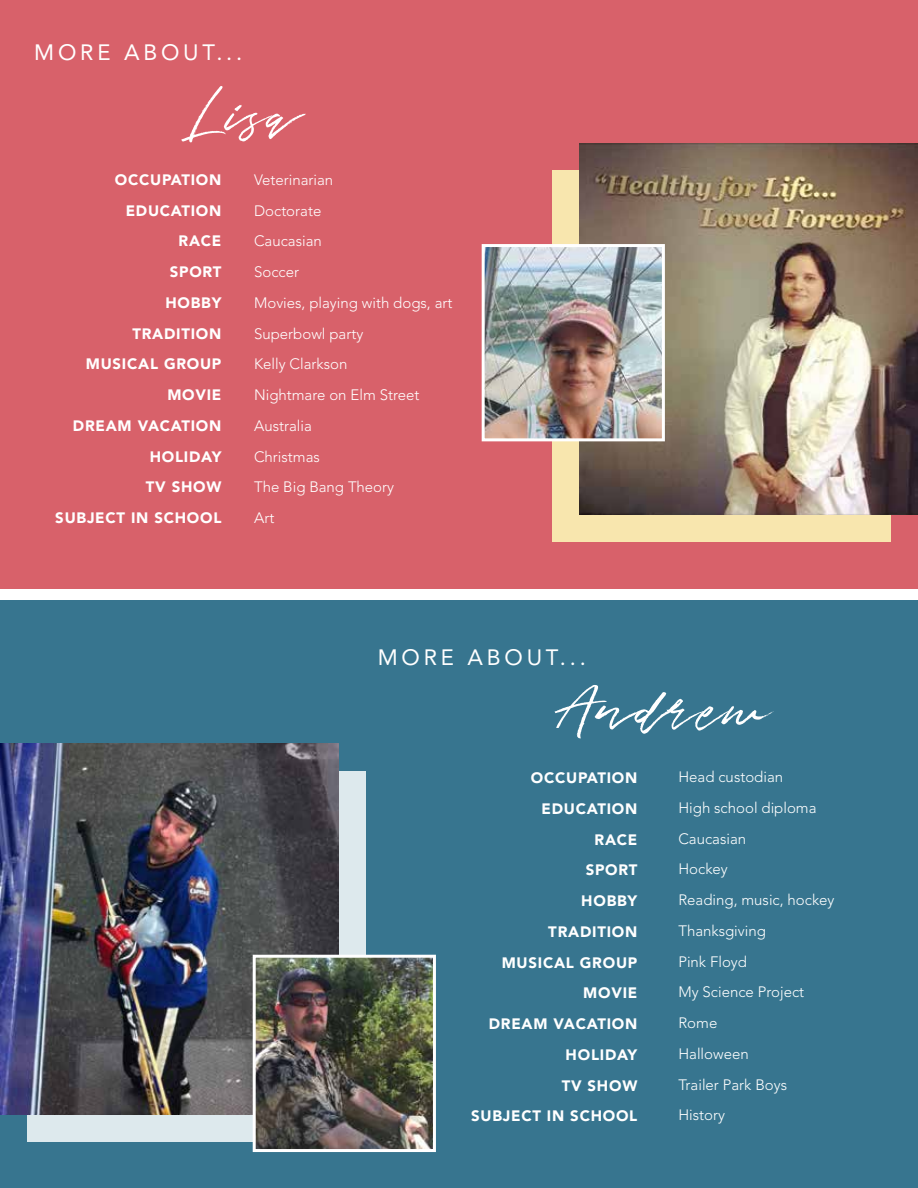
<style>
.page{position:relative;width:918px;height:1188px;background:#fff}
.page>*{position:absolute;margin:0;border:0;box-sizing:border-box;transform-origin:0 0}
.t1{font:106.5px "Riverside Avenue";color:#fff}
.t2{font:22.05px "Avenir LT Std";letter-spacing:.165em;color:#fff}
.t3{font:300 15px/30.8px "Avenir LT Std";color:#fff}
.t4{font:900 15px/30.8px "Avenir LT Std";letter-spacing:.05em;color:#fff;text-align:right}
</style>
<div class="page">
<div style="left:0;top:0;width:918px;height:588px;background:#d8616a"></div>
<div style="left:0;top:600px;width:918px;height:588px;background:#37758f"></div>
<div style="left:552px;top:171px;width:339px;height:371px;background:#f8e6ae"></div>
<div style="left:27px;top:771px;width:338px;height:370px;background:#dde9ed"></div>
<img style="left:579px;top:144px;width:339px;height:371px">
<img style="left:0;top:744px;width:339px;height:371px">
<img style="left:486px;top:248px;width:175px;height:189px">
<div style="left:482px;top:244px;width:183px;height:197px;border:3px solid #fff"></div>
<img style="left:257px;top:959px;width:175px;height:189px">
<div style="left:253px;top:955px;width:183px;height:197px;border:3px solid #fff"></div>
<h2 class="t2" style="left:34px;top:40px;width:210px">MORE ABOUT...</h2>
<h1 class="t1" style="left:193px;top:28px;width:108px">Lisa</h1>
<p class="t4" style="left:55px;top:164px;width:168px">OCCUPATION<br>EDUCATION<br>RACE<br>SPORT<br>HOBBY<br>TRADITION<br>MUSICAL GROUP<br>MOVIE<br>DREAM VACATION<br>HOLIDAY<br>TV SHOW<br>SUBJECT IN SCHOOL</p>
<p class="t3" style="left:254px;top:164px;width:200px">Veterinarian<br>Doctorate<br>Caucasian<br>Soccer<br>Movies, playing with dogs, art<br>Superbowl party<br>Kelly Clarkson<br>Nightmare on Elm Street<br>Australia<br>Christmas<br>The Big Bang Theory<br>Art</p>
<h2 class="t2" style="left:378px;top:644px;width:210px">MORE ABOUT...</h2>
<h1 class="t1" style="left:559px;top:624px;width:212px">Andrew</h1>
<p class="t4" style="left:471px;top:762px;width:168px">OCCUPATION<br>EDUCATION<br>RACE<br>SPORT<br>HOBBY<br>TRADITION<br>MUSICAL GROUP<br>MOVIE<br>DREAM VACATION<br>HOLIDAY<br>TV SHOW<br>SUBJECT IN SCHOOL</p>
<p class="t3" style="left:678px;top:762px;width:158px">Head custodian<br>High school diploma<br>Caucasian<br>Hockey<br>Reading, music, hockey<br>Thanksgiving<br>Pink Floyd<br>My Science Project<br>Rome<br>Halloween<br>Trailer Park Boys<br>History</p>
</div>
